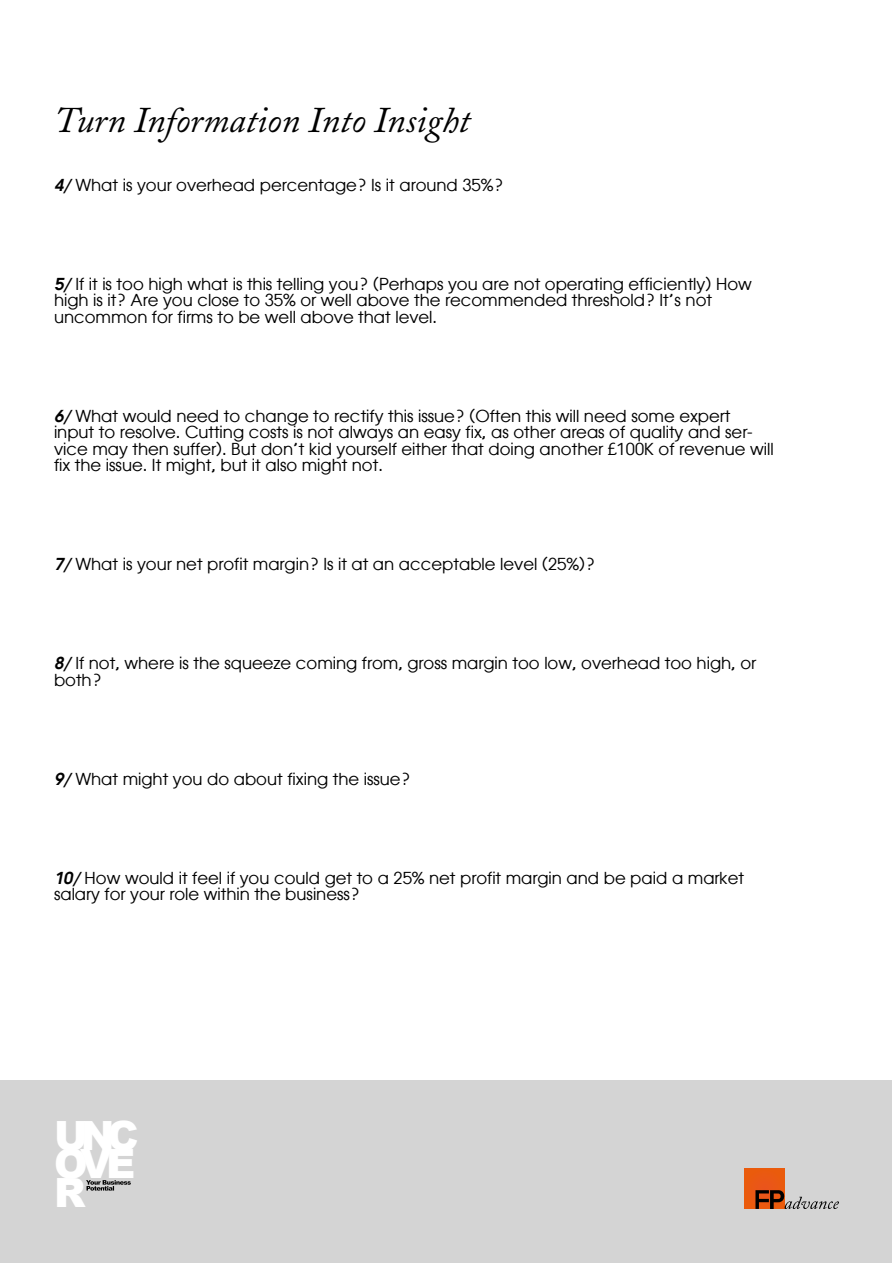
<style>
.page{position:relative;width:893px;height:1263px;background:#fff}
.page>*{position:absolute;margin:0;border:0;box-sizing:border-box;transform-origin:0 0}
.t1{font:900 40.35px/28.8px "Arial";letter-spacing:-.175em;color:#fff;text-align:justify}
.t2{font:italic 36px "Adobe Caslon";color:#000}
.t3{font:16.5px/16.5px "Atlanta";color:#000}
.s1{font-weight:600;font-style:italic}
</style>
<div class="page">
<div style="left:1px;top:1081px;width:891px;height:182px;background:#d4d4d4"></div>
<svg style="left:86px;top:1180px;width:45px;height:10px"></svg>
<div style="left:744px;top:1169px;width:40px;height:40px;background:#ea5911"></div>
<svg style="left:755px;top:1190px;width:84px;height:19px"></svg>
<h2 class="t2" style="left:54px;top:100px;width:418px">Turn Information Into Insight</h2>
<p class="t3" style="left:54px;top:176px;width:451px"><span class="s1">4/</span> What is your overhead percentage? Is it around 35%?</p>
<p class="t3" style="left:54px;top:275px;width:699px"><span class="s1">5/</span> If it is too high what is this telling you? (Perhaps you are not operating efficiently) How high is it? Are you close to 35% or well above the recommended threshold? It’s not uncommon for firms to be well above that level.</p>
<p class="t3" style="left:54px;top:407px;width:721px"><span class="s1">6/</span> What would need to change to rectify this issue? (Often this will need some expert input to resolve. Cutting costs is not always an easy fix, as other areas of quality and ser&shy;vice may then suffer). But don’t kid yourself either that doing another £100K of revenue will fix the issue. It might, but it also might not.</p>
<p class="t3" style="left:54px;top:555px;width:542px"><span class="s1">7/</span> What is your net profit margin? Is it at an acceptable level (25%)?</p>
<p class="t3" style="left:54px;top:654px;width:704px"><span class="s1">8/</span> If not, where is the squeeze coming from, gross margin too low, overhead too high, or both?</p>
<p class="t3" style="left:54px;top:770px;width:358px"><span class="s1">9/</span> What might you do about fixing the issue?</p>
<p class="t3" style="left:54px;top:869px;width:692px"><span class="s1">10/</span> How would it feel if you could get to a 25% net profit margin and be paid a market salary for your role within the business?</p>
<h1 class="t1" style="left:54px;top:1120px;width:86px">UNC OVE R</h1>
</div>
